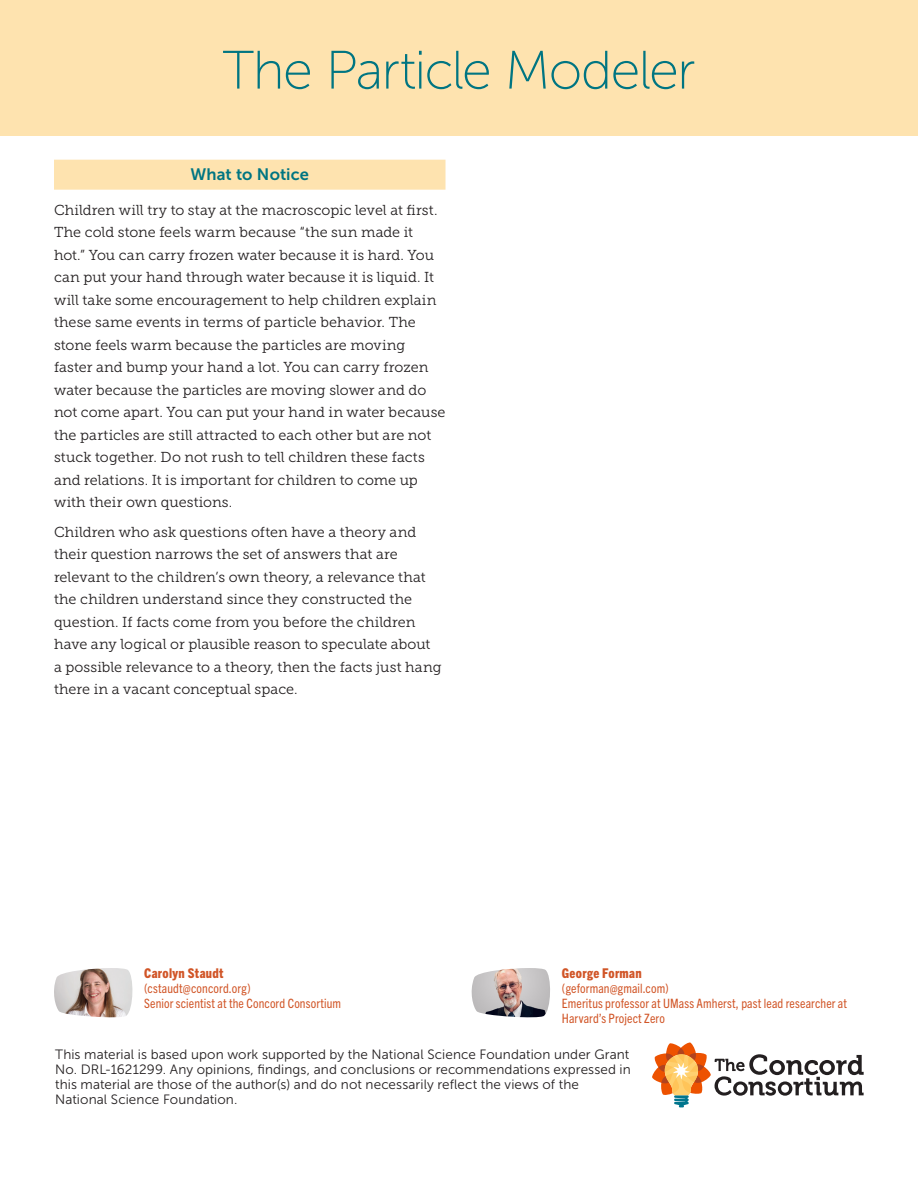
<style>
.page{position:relative;width:918px;height:1188px;background:#fff}
.page>*{position:absolute;margin:0;border:0;box-sizing:border-box;transform-origin:0 0}
.t1{font:54px "Museo Sans 100";letter-spacing:-.03em;color:#007582}
.Beige_bar{font:16.5px "Museo Sans 700";letter-spacing:.005em;color:#007582}
.text{font:14.4px/22.5px "Museo Slab 300";color:#231f20}
.text-2{font:13.5px/15px "Museo Sans 300";letter-spacing:.005em;color:#231f20}
.t2{font:800 condensed 13.5px "Trade Gothic Next LT Pro";letter-spacing:.025em;color:#d15527}
.t3{font:condensed 12.9px/15px "Trade Gothic Next LT Pro";letter-spacing:.01em;color:#d15527}
</style>
<div class="page">
<div style="left:0;top:0;width:918px;height:136px;background:#fee3af"></div>
<div style="left:54px;top:160px;width:392px;height:30px;background:#fee3af"></div>
<img style="left:54px;top:968px;width:79px;height:50px">
<img style="left:471px;top:968px;width:79px;height:50px">
<svg style="left:652px;top:1043px;width:212px;height:64px"></svg>
<p class="t1" style="left:223px;top:41px;width:474px">The Particle Modeler</p>
<p class="Beige_bar" style="left:191px;top:165px;width:120px">What to Notice</p>
<p class="text" style="left:54px;top:199px;width:393px">Children will try to stay at the macroscopic level at first.<br>The cold stone feels warm because “the sun made it hot.” You can carry frozen water because it is hard. You can put your hand through water because it is liquid. It will take some encouragement to help children explain these same events in terms of particle behavior. The stone feels warm because the particles are moving faster and bump your hand a lot. You can carry frozen water because the particles are moving slower and do not come apart. You can put your hand in water because the particles are still attracted to each other but are not stuck together. Do not rush to tell children these facts and relations. It is important for children to come up with their own questions.</p>
<p class="text" style="left:54px;top:521px;width:389px">Children who ask questions often have a theory and their question narrows the set of answers that are relevant to the children’s own theory, a relevance that the children understand since they constructed the question. If facts come from you before the children have any logical or plausible reason to speculate about a possible relevance to a theory, then the facts just hang there in a vacant conceptual space.</p>
<p class="t2" style="left:562px;top:964px;width:81px">George Forman</p>
<p class="t3" style="left:562px;top:980px;width:287px">(geforman@gmail.com)<br>Emeritus professor at UMass Amherst, past lead researcher at<br>Harvard’s Project Zero</p>
<p class="text-2" style="left:55px;top:1047px;width:577px">This material is based upon work supported by the National Science Foundation under Grant No. DRL-1621299. Any opinions, findings, and conclusions or recommendations expressed in this material are those of the author(s) and do not necessarily reflect the views of the National Science Foundation.</p>
<p class="t2" style="left:144px;top:964px;width:81px">Carolyn Staudt</p>
<p class="t3" style="left:144px;top:980px;width:198px">(cstaudt@concord.org)<br>Senior scientist at the Concord Consortium</p>
</div>
